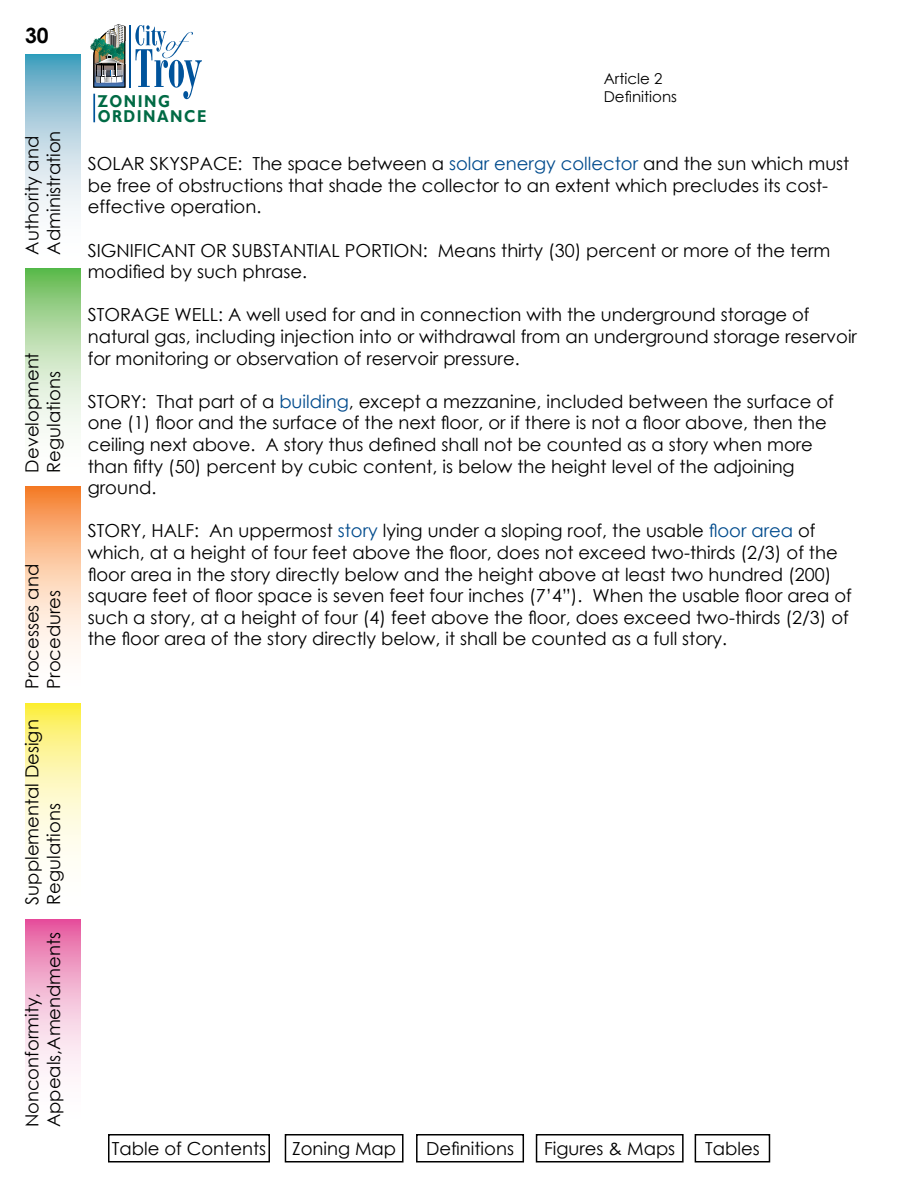
<style>
.page{position:relative;width:918px;height:1188px;background:#fff}
.page>*{position:absolute;margin:0;border:0;box-sizing:border-box;transform-origin:0 0}
.t1{font:700 21px "Century Gothic";color:#000}
.t2{font:18px/21.6px "Century Gothic";color:#000}
.t3{font:700 17.1px/15px "Gill Sans";letter-spacing:.1em;color:#006a44;scale:.86 1}
.t4{font:15px/18px "Century Gothic";color:#000}
.s1{color:#004b8d}
</style>
<div class="page">
<svg style="left:25px;top:54px;width:56px;height:160px;background:#afd1df"></svg>
<svg style="left:25px;top:268px;width:56px;height:165px;background:#bcdfb2"></svg>
<svg style="left:25px;top:486px;width:56px;height:171px;background:#fbc8a3"></svg>
<svg style="left:25px;top:704px;width:56px;height:157px;background:#fdf7b2"></svg>
<svg style="left:25px;top:920px;width:56px;height:155px;background:#f3b6d4"></svg>
<svg style="left:90px;top:24px;width:112px;height:75px"></svg>
<hr style="left:93px;top:94px;width:2px;height:28px;background:#00539b">
<div style="left:416px;top:1134px;width:108px;height:28px;border:2px solid #000"></div>
<div style="left:285px;top:1134px;width:119px;height:28px;border:2px solid #000"></div>
<div style="left:108px;top:1134px;width:162px;height:28px;border:2px solid #000"></div>
<div style="left:536px;top:1134px;width:148px;height:28px;border:2px solid #000"></div>
<div style="left:695px;top:1134px;width:75px;height:28px;border:2px solid #000"></div>
<p class="t1" style="left:25px;top:19px;width:25px">30</p>
<p class="t2" style="left:21px;top:255px;width:125px;rotate:-90deg">Authority and<br>Administration</p>
<p class="t2" style="left:21px;top:472px;width:122px;rotate:-90deg">Development<br>Regulations</p>
<p class="t2" style="left:21px;top:688px;width:126px;rotate:-90deg">Processes and<br>Procedures</p>
<p class="t2" style="left:21px;top:904px;width:187px;rotate:-90deg">Supplemental Design<br>Regulations</p>
<p class="t2" style="left:21px;top:1127px;width:197px;rotate:-90deg">Nonconformity,<br>Appeals,Amendments</p>
<p class="t3" style="left:98px;top:94px;width:128px">ZONING<br>ORDINANCE</p>
<p class="t4" style="left:604px;top:69px;width:75px">Article 2<br>Definitions</p>
<p class="t2" style="left:88px;top:153px;width:763px">SOLAR SKYSPACE: The space between a <span class="s1">solar energy collector</span> and the sun which must be free of obstructions that shade the collector to an extent which precludes its cost&shy;effective operation.</p>
<p class="t2" style="left:88px;top:239px;width:744px">SIGNIFICANT OR SUBSTANTIAL PORTION: Means thirty (30) percent or more of the term modified by such phrase.</p>
<p class="t2" style="left:88px;top:304px;width:771px">STORAGE WELL: A well used for and in connection with the underground storage of natural gas, including injection into or withdrawal from an underground storage reservoir for monitoring or observation of reservoir pressure.</p>
<p class="t2" style="left:88px;top:390px;width:748px">STORY: That part of a <span class="s1">building</span>, except a mezzanine, included between the surface of one (1) floor and the surface of the next floor, or if there is not a floor above, then the ceiling next above. A story thus defined shall not be counted as a story when more than fifty (50) percent by cubic content, is below the height level of the adjoining ground.</p>
<p class="t2" style="left:88px;top:520px;width:766px">STORY, HALF: An uppermost <span class="s1">story</span> lying under a sloping roof, the usable <span class="s1">floor area</span> of which, at a height of four feet above the floor, does not exceed two-thirds (2/3) of the floor area in the story directly below and the height above at least two hundred (200) square feet of floor space is seven feet four inches (7’4”). When the usable floor area of such a story, at a height of four (4) feet above the floor, does exceed two-thirds (2/3) of the floor area of the story directly below, it shall be counted as a full story.</p>
<p class="t2" style="left:112px;top:1137px;width:156px">Table of Contents</p>
<p class="t2" style="left:292px;top:1137px;width:106px">Zoning Map</p>
<p class="t2" style="left:426px;top:1137px;width:89px">Definitions</p>
<p class="t2" style="left:544px;top:1137px;width:133px">Figures &amp; Maps</p>
<p class="t2" style="left:705px;top:1137px;width:56px">Tables</p>
</div>
